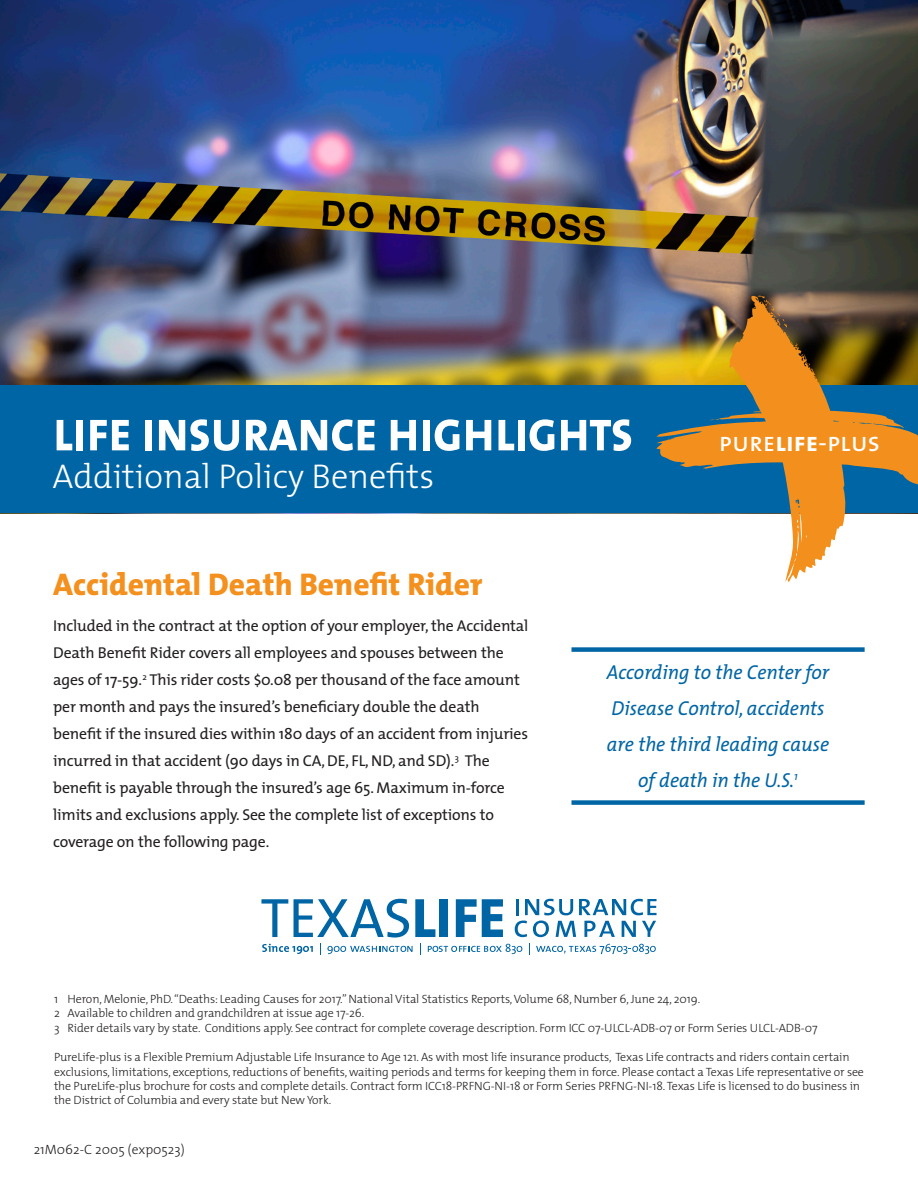
<style>
.page{position:relative;width:918px;height:1188px;background:#fff}
.page>*{position:absolute;margin:0;border:0;box-sizing:border-box;transform-origin:0 0}
.t1{font:58.5px "The Mix Bold Caps";letter-spacing:-.025em;color:#fff;scale:.9 1}
.t2{font:300 34.5px "The Mix";color:#fff}
.t3{font:800 31.5px "The Mix";color:#f4901d}
.t4{font:27px "The Mix Caps";color:#fff}
.Pull_Quote{font:italic 20.25px/36px "The Mix";color:#0065a4;text-align:center;scale:.95 1}
.t5{font:15.75px/27px "The Mix";letter-spacing:-.01em;color:#231f20}
.t6{font:300 13.5px "The Mix";color:#231f20}
.t7{font:300 12px/14.2px "The Mix";letter-spacing:-.01em;color:#231f20}
.s1{font-family:"The Mix Bold Caps"}
.s2{font-family:"The Mix"}
</style>
<div class="page">
<svg style="left:261px;top:899px;width:396px;height:56px"></svg>
<img style="left:0;top:0;width:918px;height:386px">
<div style="left:572px;top:647px;width:293px;height:5px;background:#0065a4"></div>
<div style="left:572px;top:800px;width:293px;height:5px;background:#0065a4"></div>
<div style="left:0;top:386px;width:918px;height:127px;background:#0065a4"></div>
<svg style="left:656px;top:295px;width:262px;height:287px"></svg>
<p class="t1" style="left:52px;top:382px;width:647px">life insurance highlights</p>
<p class="t2" style="left:52px;top:448px;width:383px">Additional Policy Benefits</p>
<p class="t3" style="left:53px;top:558px;width:431px">Accidental Death Benefit Rider</p>
<p class="t4" style="left:719px;top:419px;width:163px">pure<span class="s1">life</span><span class="s2">-</span>plus</p>
<p class="t5" style="left:53px;top:612px;width:477px">Included in the contract at the option of your employer, the Accidental Death Benefit Rider covers all employees and spouses between the ages of 17-59.<sup>2</sup> This rider costs $0.08 per thousand of the face amount per month and pays the insured’s beneficiary double the death benefit if the insured dies within 180 days of an accident from injuries incurred in that accident (90 days in CA, DE, FL, ND, and SD).<sup>3</sup> The benefit is payable through the insured’s age 65. Maximum in-force limits and exclusions apply. See the complete list of exceptions to coverage on the following page.</p>
<p class="Pull_Quote" style="left:607px;top:653px;width:236px">According to the Center for<br>Disease Control, accidents are the third leading cause of death in the U.S.<sup>1</sup></p>
<p class="t7" style="left:54px;top:991px;width:648px">1 Heron, Melonie, PhD. “Deaths: Leading Causes for 2017.” National Vital Statistics Reports, Volume 68, Number 6, June 24, 2019.</p>
<p class="t7" style="left:54px;top:1006px;width:312px">2 Available to children and grandchildren at issue age 17-26.</p>
<p class="t7" style="left:54px;top:1020px;width:765px">3 Rider details vary by state. Conditions apply. See contract for complete coverage description. Form ICC 07-ULCL-ADB-07 or Form Series ULCL-ADB-07</p>
<p class="t7" style="left:54px;top:1050px;width:812px">PureLife-plus is a Flexible Premium Adjustable Life Insurance to Age 121. As with most life insurance products, Texas Life contracts and riders contain certain exclusions, limitations, exceptions, reductions of benefits, waiting periods and terms for keeping them in force. Please contact a Texas Life representative or see the PureLife-plus brochure for costs and complete details. Contract form ICC18-PRFNG-NI-18 or Form Series PRFNG-NI-18. Texas Life is licensed to do business in the District of Columbia and every state but New York.</p>
<p class="t6" style="left:34px;top:1139px;width:152px">21M062-C 2005 (exp0523)</p>
</div>
